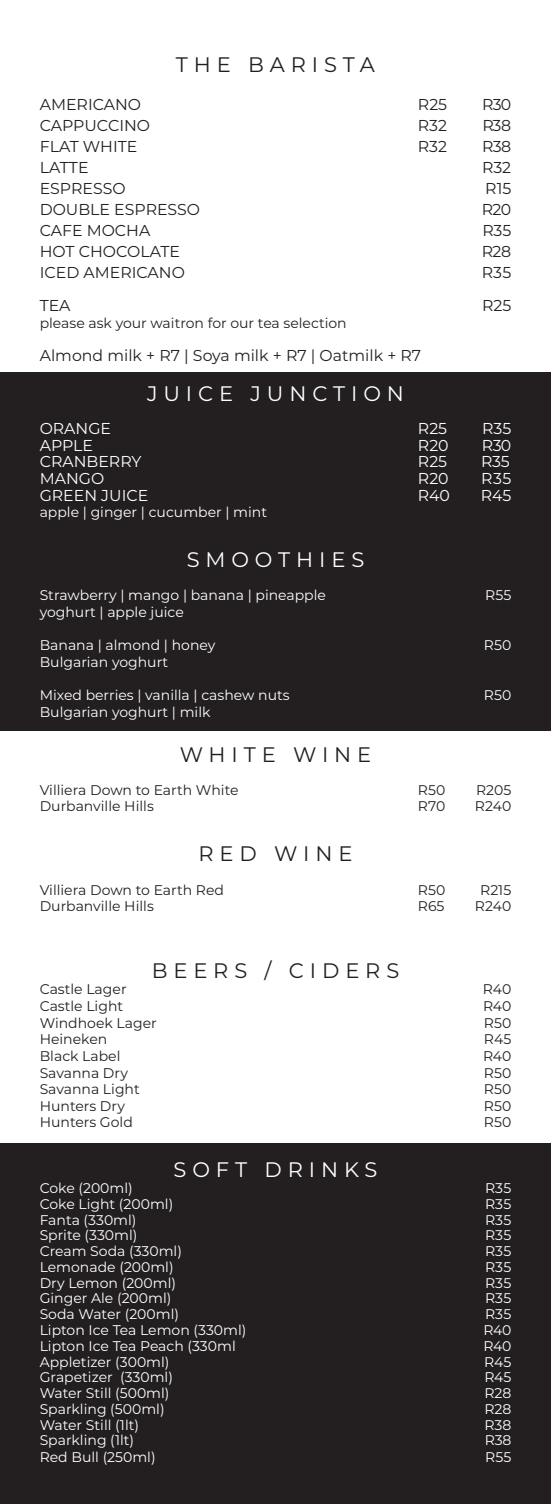
<style>
.page{position:relative;width:551px;height:1504px;background:#fff}
.page>*{position:absolute;margin:0;border:0;box-sizing:border-box;transform-origin:0 0}
.t1{font:21px "Montserrat";letter-spacing:.28em;color:#231f20}
.t2{font:21px "Montserrat";letter-spacing:.28em;color:#fff}
.t3{font:15.75px "Montserrat";color:#231f20}
.t4{font:15.75px "Montserrat";color:#fff}
.t5{font:14px "Montserrat";color:#fff}
.t6{font:14px "Montserrat";color:#231f20}
</style>
<div class="page">
<div style="left:0;top:372px;width:551px;height:358px;background:#231f20"></div>
<div style="left:0;top:1143px;width:551px;height:360px;background:#231f20"></div>
<p class="t1" style="left:176px;top:51px;width:200px">THE BARISTA</p>
<p class="t3" style="left:40px;top:94px;width:103px">AMERICANO</p>
<p class="t3" style="left:418px;top:94px;width:31px">R25</p>
<p class="t3" style="left:482px;top:94px;width:31px">R30</p>
<p class="t3" style="left:40px;top:115px;width:112px">CAPPUCCINO</p>
<p class="t3" style="left:418px;top:115px;width:31px">R32</p>
<p class="t3" style="left:482px;top:115px;width:30px">R38</p>
<p class="t3" style="left:40px;top:136px;width:99px">FLAT WHITE</p>
<p class="t3" style="left:418px;top:136px;width:31px">R32</p>
<p class="t3" style="left:482px;top:136px;width:31px">R38</p>
<p class="t3" style="left:40px;top:157px;width:50px">LATTE</p>
<p class="t3" style="left:482px;top:157px;width:31px">R32</p>
<p class="t3" style="left:40px;top:178px;width:87px">ESPRESSO</p>
<p class="t3" style="left:485px;top:178px;width:27px">R15</p>
<p class="t3" style="left:40px;top:199px;width:162px">DOUBLE ESPRESSO</p>
<p class="t3" style="left:482px;top:199px;width:31px">R20</p>
<p class="t3" style="left:40px;top:220px;width:112px">CAFE MOCHA</p>
<p class="t3" style="left:482px;top:220px;width:30px">R35</p>
<p class="t3" style="left:40px;top:241px;width:142px">HOT CHOCOLATE</p>
<p class="t3" style="left:481px;top:241px;width:31px">R28</p>
<p class="t3" style="left:40px;top:262px;width:147px">ICED AMERICANO</p>
<p class="t3" style="left:481px;top:262px;width:31px">R35</p>
<p class="t3" style="left:40px;top:295px;width:32px">TEA</p>
<p class="t3" style="left:482px;top:295px;width:31px">R25</p>
<p class="t6" style="left:40px;top:313px;width:308px">please ask your waitron for our tea selection</p>
<p class="t3" style="left:40px;top:345px;width:383px">Almond milk + R7 | Soya milk + R7 | Oatmilk + R7</p>
<p class="t2" style="left:147px;top:379px;width:258px">JUICE JUNCTION</p>
<p class="t4" style="left:40px;top:417px;width:73px">ORANGE</p>
<p class="t4" style="left:418px;top:417px;width:31px">R25</p>
<p class="t4" style="left:482px;top:417px;width:31px">R35</p>
<p class="t4" style="left:40px;top:434px;width:55px">APPLE</p>
<p class="t4" style="left:418px;top:434px;width:32px">R20</p>
<p class="t4" style="left:482px;top:434px;width:31px">R30</p>
<p class="t4" style="left:40px;top:451px;width:103px">CRANBERRY</p>
<p class="t4" style="left:418px;top:451px;width:31px">R25</p>
<p class="t4" style="left:481px;top:451px;width:30px">R35</p>
<p class="t4" style="left:40px;top:467px;width:66px">MANGO</p>
<p class="t4" style="left:418px;top:467px;width:32px">R20</p>
<p class="t4" style="left:481px;top:467px;width:31px">R35</p>
<p class="t4" style="left:40px;top:484px;width:110px">GREEN JUICE</p>
<p class="t4" style="left:418px;top:484px;width:33px">R40</p>
<p class="t4" style="left:481px;top:484px;width:32px">R45</p>
<p class="t5" style="left:40px;top:502px;width:229px">apple | ginger | cucumber | mint</p>
<p class="t2" style="left:187px;top:545px;width:179px">SMOOTHIES</p>
<p class="t5" style="left:40px;top:585px;width:288px">Strawberry | mango | banana | pineapple</p>
<p class="t5" style="left:485px;top:585px;width:28px">R55</p>
<p class="t5" style="left:40px;top:602px;width:146px">yoghurt | apple juice</p>
<p class="t5" style="left:40px;top:635px;width:177px">Banana | almond | honey</p>
<p class="t5" style="left:484px;top:635px;width:29px">R50</p>
<p class="t5" style="left:40px;top:652px;width:130px">Bulgarian yoghurt</p>
<p class="t5" style="left:40px;top:685px;width:251px">Mixed berries | vanilla | cashew nuts</p>
<p class="t5" style="left:484px;top:685px;width:29px">R50</p>
<p class="t5" style="left:40px;top:702px;width:172px">Bulgarian yoghurt | milk</p>
<p class="t1" style="left:180px;top:739px;width:193px">WHITE WINE</p>
<p class="t6" style="left:40px;top:780px;width:200px">Villiera Down to Earth White</p>
<p class="t6" style="left:418px;top:780px;width:29px">R50</p>
<p class="t6" style="left:476px;top:780px;width:37px">R205</p>
<p class="t6" style="left:40px;top:796px;width:116px">Durbanville Hills</p>
<p class="t6" style="left:418px;top:796px;width:29px">R70</p>
<p class="t6" style="left:475px;top:796px;width:38px">R240</p>
<p class="t1" style="left:198px;top:839px;width:155px">RED WINE</p>
<p class="t6" style="left:40px;top:879px;width:186px">Villiera Down to Earth Red</p>
<p class="t6" style="left:418px;top:879px;width:29px">R50</p>
<p class="t6" style="left:480px;top:879px;width:33px">R215</p>
<p class="t6" style="left:40px;top:896px;width:116px">Durbanville Hills</p>
<p class="t6" style="left:418px;top:896px;width:28px">R65</p>
<p class="t6" style="left:475px;top:896px;width:38px">R240</p>
<p class="t1" style="left:152px;top:955px;width:249px">BEERS / CIDERS</p>
<p class="t6" style="left:40px;top:979px;width:88px">Castle Lager</p>
<p class="t6" style="left:483px;top:979px;width:30px">R40</p>
<p class="t6" style="left:40px;top:996px;width:85px">Castle Light</p>
<p class="t6" style="left:483px;top:996px;width:30px">R40</p>
<p class="t6" style="left:40px;top:1012px;width:119px">Windhoek Lager</p>
<p class="t6" style="left:483px;top:1012px;width:29px">R50</p>
<p class="t6" style="left:40px;top:1029px;width:69px">Heineken</p>
<p class="t6" style="left:483px;top:1029px;width:29px">R45</p>
<p class="t6" style="left:40px;top:1046px;width:82px">Black Label</p>
<p class="t6" style="left:483px;top:1046px;width:30px">R40</p>
<p class="t6" style="left:40px;top:1062px;width:90px">Savanna Dry</p>
<p class="t6" style="left:483px;top:1062px;width:29px">R50</p>
<p class="t6" style="left:40px;top:1079px;width:102px">Savanna Light</p>
<p class="t6" style="left:483px;top:1079px;width:29px">R50</p>
<p class="t6" style="left:40px;top:1096px;width:87px">Hunters Dry</p>
<p class="t6" style="left:483px;top:1096px;width:29px">R50</p>
<p class="t6" style="left:40px;top:1112px;width:95px">Hunters Gold</p>
<p class="t6" style="left:483px;top:1112px;width:29px">R50</p>
<p class="t2" style="left:173px;top:1155px;width:205px">SOFT DRINKS</p>
<p class="t5" style="left:40px;top:1178px;width:95px">Coke (200ml)</p>
<p class="t5" style="left:485px;top:1178px;width:28px">R35</p>
<p class="t5" style="left:40px;top:1194px;width:135px">Coke Light (200ml)</p>
<p class="t5" style="left:485px;top:1194px;width:28px">R35</p>
<p class="t5" style="left:40px;top:1209px;width:98px">Fanta (330ml)</p>
<p class="t5" style="left:485px;top:1209px;width:28px">R35</p>
<p class="t5" style="left:40px;top:1225px;width:99px">Sprite (330ml)</p>
<p class="t5" style="left:485px;top:1225px;width:28px">R35</p>
<p class="t5" style="left:40px;top:1241px;width:144px">Cream Soda (330ml)</p>
<p class="t5" style="left:485px;top:1241px;width:28px">R35</p>
<p class="t5" style="left:40px;top:1257px;width:135px">Lemonade (200ml)</p>
<p class="t5" style="left:485px;top:1257px;width:28px">R35</p>
<p class="t5" style="left:40px;top:1272px;width:138px">Dry Lemon (200ml)</p>
<p class="t5" style="left:485px;top:1272px;width:28px">R35</p>
<p class="t5" style="left:40px;top:1288px;width:133px">Ginger Ale (200ml)</p>
<p class="t5" style="left:485px;top:1288px;width:28px">R35</p>
<p class="t5" style="left:40px;top:1304px;width:141px">Soda Water (200ml)</p>
<p class="t5" style="left:485px;top:1304px;width:28px">R35</p>
<p class="t5" style="left:40px;top:1320px;width:208px">Lipton Ice Tea Lemon (330ml)</p>
<p class="t5" style="left:483px;top:1320px;width:29px">R40</p>
<p class="t5" style="left:40px;top:1335px;width:197px">Lipton Ice Tea Peach (330ml</p>
<p class="t5" style="left:483px;top:1335px;width:29px">R40</p>
<p class="t5" style="left:40px;top:1351px;width:131px">Appletizer (300ml)</p>
<p class="t5" style="left:484px;top:1351px;width:28px">R45</p>
<p class="t5" style="left:40px;top:1367px;width:135px">Grapetizer (330ml)</p>
<p class="t5" style="left:484px;top:1367px;width:28px">R45</p>
<p class="t5" style="left:40px;top:1383px;width:131px">Water Still (500ml)</p>
<p class="t5" style="left:484px;top:1383px;width:28px">R28</p>
<p class="t5" style="left:40px;top:1398px;width:126px">Sparkling (500ml)</p>
<p class="t5" style="left:484px;top:1398px;width:28px">R28</p>
<p class="t5" style="left:40px;top:1414px;width:101px">Water Still (1lt)</p>
<p class="t5" style="left:484px;top:1414px;width:28px">R38</p>
<p class="t5" style="left:40px;top:1430px;width:96px">Sparkling (1lt)</p>
<p class="t5" style="left:484px;top:1430px;width:28px">R38</p>
<p class="t5" style="left:40px;top:1446px;width:117px">Red Bull (250ml)</p>
<p class="t5" style="left:485px;top:1446px;width:28px">R55</p>
</div>
